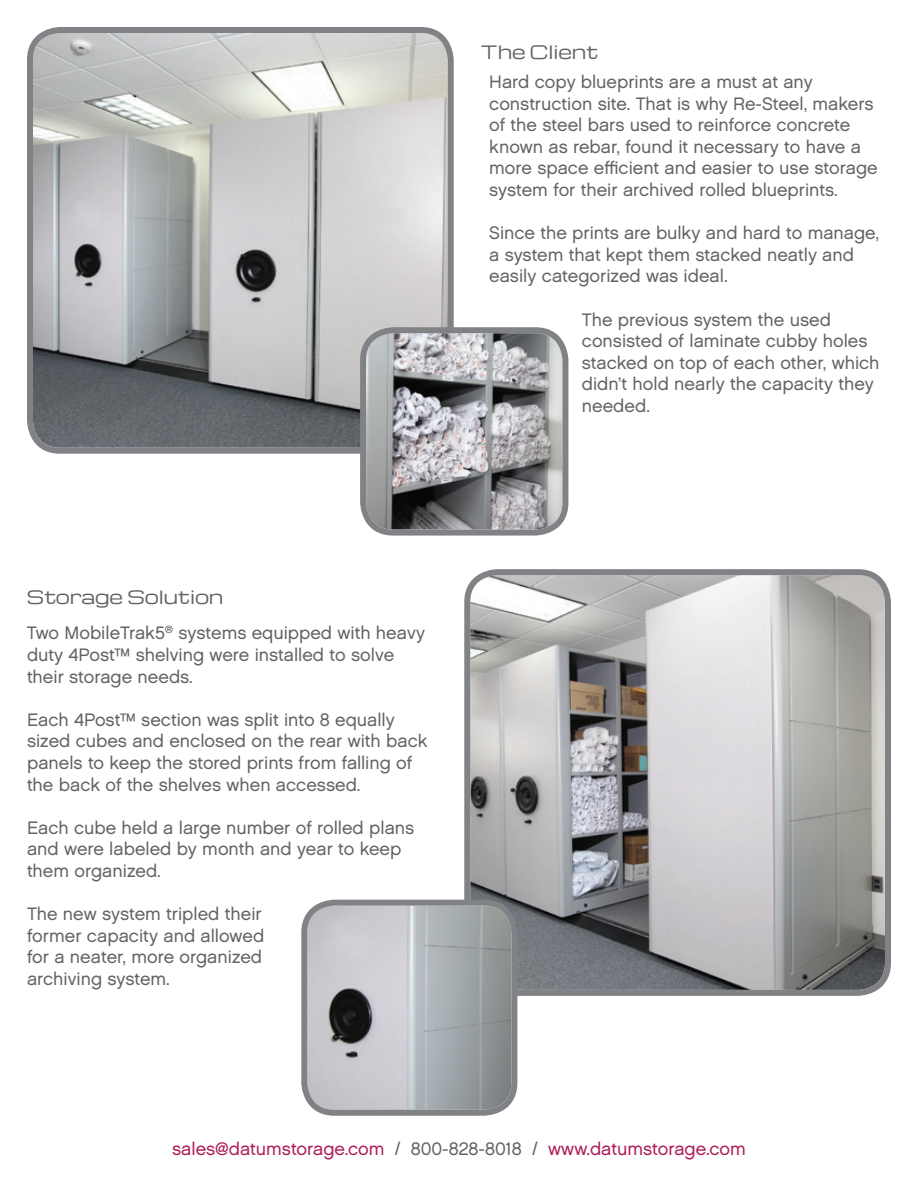
<style>
.page{position:relative;width:918px;height:1188px;background:#fff}
.page>*{position:absolute;margin:0;border:0;box-sizing:border-box;transform-origin:0 0}
.t1{font:18px/21.6px "Chalet London Nineteen Sixty";color:#636366}
.t2{font:18px "Chalet London Nineteen Sixty";color:#ae1d59}
.t3{font:18px "Michroma";color:#636366}
.s1{color:#636366}
</style>
<div class="page">
<img style="left:34px;top:34px;width:413px;height:413px">
<div style="left:27px;top:27px;width:427px;height:427px;border:6px solid #808285;border-radius:30px"></div>
<img style="left:366px;top:333px;width:195px;height:196px">
<div style="left:360px;top:327px;width:208px;height:209px;border:6px solid #808285;border-radius:30px"></div>
<img style="left:471px;top:576px;width:413px;height:413px">
<div style="left:464px;top:569px;width:427px;height:427px;border:6px solid #808285;border-radius:30px"></div>
<img style="left:308px;top:906px;width:203px;height:203px">
<div style="left:301px;top:900px;width:216px;height:216px;border:6px solid #808285;border-radius:30px"></div>
<p class="t3" style="left:481px;top:42px;width:119px">The Client</p>
<p class="t1" style="left:489px;top:71px;width:390px">Hard copy blueprints are a must at any construction site. That is why Re-Steel, makers of the steel bars used to reinforce concrete known as rebar, found it necessary to have a more space efficient and easier to use storage system for their archived rolled blueprints.</p>
<p class="t1" style="left:489px;top:222px;width:391px">Since the prints are bulky and hard to manage, a system that kept them stacked neatly and easily categorized was ideal.</p>
<p class="t1" style="left:582px;top:308px;width:299px">The previous system the used consisted of laminate cubby holes stacked on top of each other, which didn’t hold nearly the capacity they needed.</p>
<p class="t3" style="left:27px;top:588px;width:198px">Storage Solution</p>
<p class="t1" style="left:27px;top:622px;width:400px">Two MobileTrak5<sup>®</sup> systems equipped with heavy duty 4Post™ shelving were installed to solve their storage needs.</p>
<p class="t1" style="left:27px;top:709px;width:402px">Each 4Post™ section was split into 8 equally sized cubes and enclosed on the rear with back panels to keep the stored prints from falling of the back of the shelves when accessed.</p>
<p class="t1" style="left:27px;top:817px;width:389px">Each cube held a large number of rolled plans and were labeled by month and year to keep them organized.</p>
<p class="t1" style="left:27px;top:903px;width:239px">The new system tripled their former capacity and allowed for a neater, more organized archiving system.</p>
<p class="t2" style="left:172px;top:1137px;width:575px">sales@datumstorage.com <span class="s1">/ 800-828-8018 /</span> www.datumstorage.com</p>
</div>
